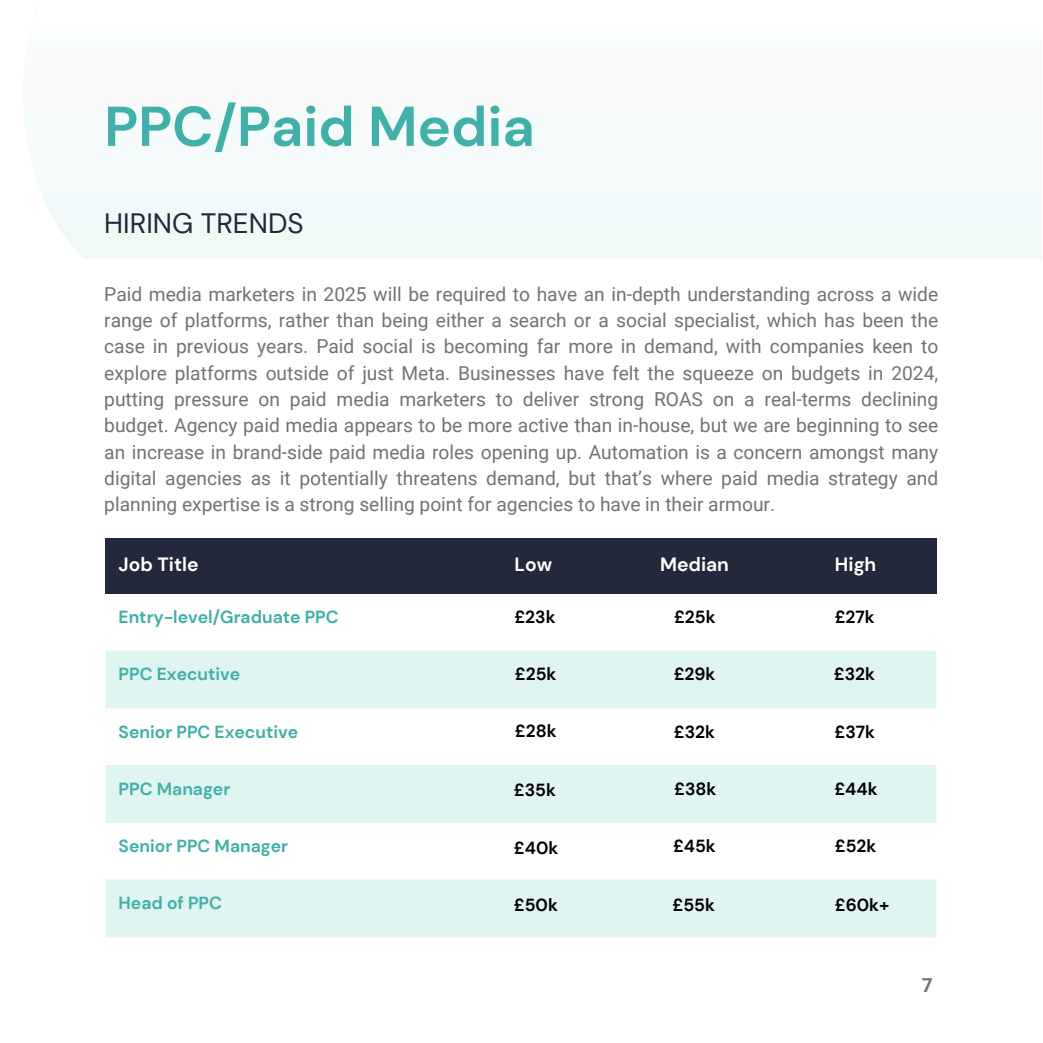
<style>
.page{position:relative;width:1043px;height:1043px;background:#fff}
.page>*{position:absolute;margin:0;border:0;box-sizing:border-box;transform-origin:0 0}
.t1{font:700 56px "DM Sans";color:#40b0a8}
.t2{font:28px "DM Sans";color:#23283a}
.t3{font:19.25px/26.2px "Roboto";color:#737373;text-align:justify}
.t4{font:700 19.25px "DM Sans";color:#fff}
.t5{font:700 19.25px "Roboto";color:#737373}
.t6{font:700 17.5px "DM Sans";color:#40b0a8}
.t7{font:700 17.5px "DM Sans";color:#000}
</style>
<div class="page">
<div style="left:105px;top:538px;width:831px;height:55px;background:#23283a"></div>
<svg style="left:105px;top:650px;width:831px;height:287px;fill:#e0f4f2"></svg>
<h3 class="t1" style="left:104px;top:90px;width:432px">PPC/Paid Media</h3>
<h3 class="t2" style="left:104px;top:205px;width:201px">HIRING TRENDS</h3>
<h3 class="t3" style="left:104px;top:281px;width:835px">Paid media marketers in 2025 will be required to have an in-depth understanding across a wide range of platforms, rather than being either a search or a social specialist, which has been the case in previous years. Paid social is becoming far more in demand, with companies keen to explore platforms outside of just Meta. Businesses have felt the squeeze on budgets in 2024, putting pressure on paid media marketers to deliver strong ROAS on a real-terms declining budget. Agency paid media appears to be more active than in-house, but we are beginning to see an increase in brand-side paid media roles opening up. Automation is a concern amongst many digital agencies as it potentially threatens demand, but that’s where paid media strategy and planning expertise is a strong selling point for agencies to have in their armour.</h3>
<p class="t4" style="left:119px;top:552px;width:81px">Job Title</p>
<h1 class="t4" style="left:514px;top:552px;width:39px">Low</h1>
<h2 class="t4" style="left:659px;top:552px;width:70px">Median</h2>
<p class="t4" style="left:834px;top:552px;width:43px">High</p>
<h3 class="t6" style="left:119px;top:605px;width:222px">Entry-level/Graduate PPC</h3>
<h3 class="t7" style="left:514px;top:605px;width:43px">£23k</h3>
<h3 class="t7" style="left:674px;top:605px;width:43px">£25k</h3>
<h3 class="t7" style="left:834px;top:605px;width:42px">£27k</h3>
<h3 class="t6" style="left:119px;top:662px;width:123px">PPC Executive</h3>
<h3 class="t7" style="left:515px;top:662px;width:43px">£25k</h3>
<h3 class="t7" style="left:673px;top:662px;width:43px">£29k</h3>
<h3 class="t7" style="left:833px;top:662px;width:43px">£32k</h3>
<h3 class="t6" style="left:119px;top:720px;width:181px">Senior PPC Executive</h3>
<h3 class="t7" style="left:515px;top:719px;width:43px">£28k</h3>
<h3 class="t7" style="left:673px;top:720px;width:43px">£32k</h3>
<h3 class="t7" style="left:834px;top:720px;width:42px">£37k</h3>
<h3 class="t6" style="left:119px;top:777px;width:113px">PPC Manager</h3>
<h3 class="t7" style="left:514px;top:778px;width:43px">£35k</h3>
<h3 class="t7" style="left:674px;top:777px;width:44px">£38k</h3>
<h3 class="t7" style="left:834px;top:777px;width:45px">£44k</h3>
<h3 class="t6" style="left:119px;top:834px;width:171px">Senior PPC Manager</h3>
<h3 class="t7" style="left:514px;top:836px;width:46px">£40k</h3>
<h3 class="t7" style="left:673px;top:834px;width:44px">£45k</h3>
<h3 class="t7" style="left:834px;top:834px;width:43px">£52k</h3>
<h3 class="t6" style="left:119px;top:891px;width:105px">Head of PPC</h3>
<h3 class="t7" style="left:514px;top:892px;width:45px">£50k</h3>
<h3 class="t7" style="left:672px;top:892px;width:44px">£55k</h3>
<h3 class="t7" style="left:834px;top:892px;width:56px">£60k+</h3>
<h3 class="t5" style="left:921px;top:973px;width:13px">7</h3>
</div>
